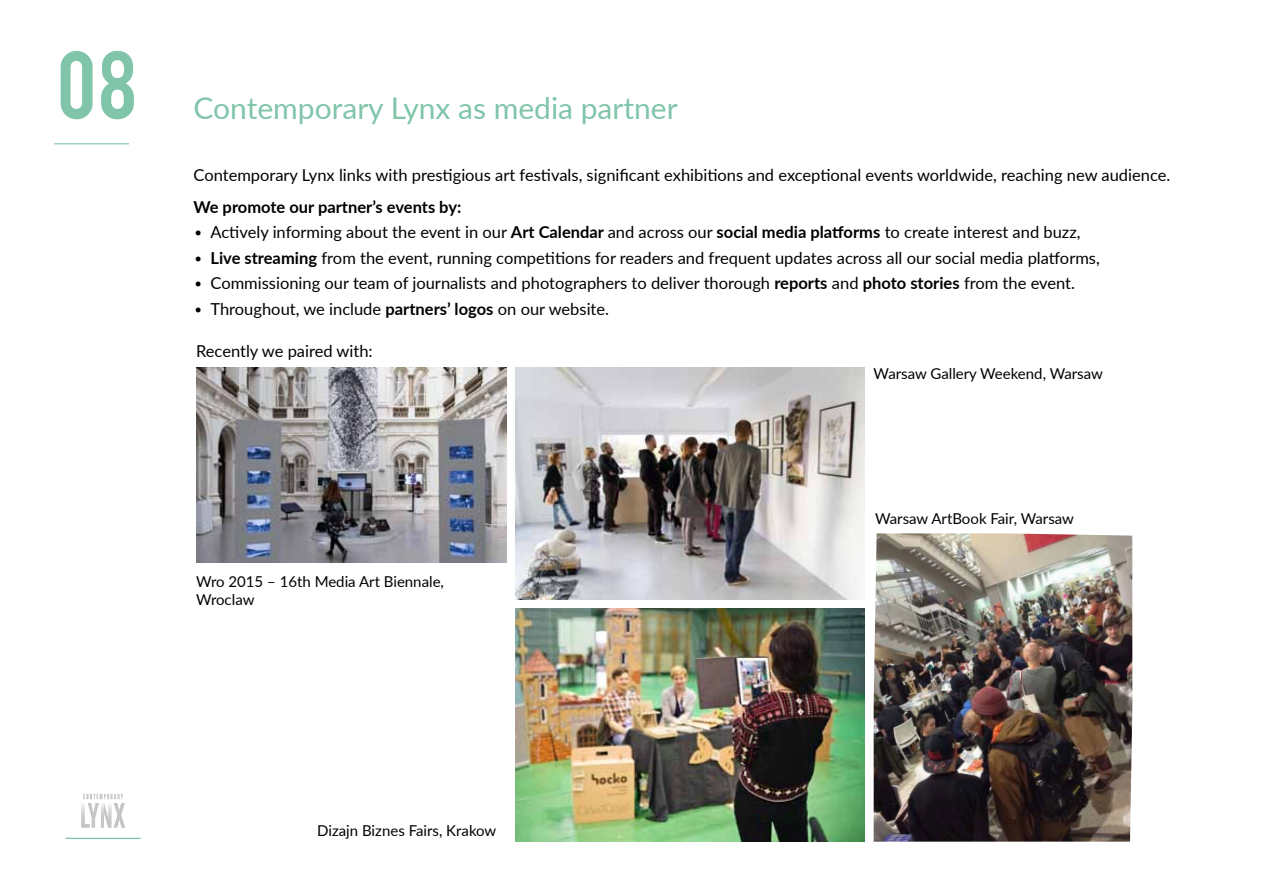
<style>
.page{position:relative;width:1263px;height:893px;background:#fff}
.page>*{position:absolute;margin:0;border:0;box-sizing:border-box;transform-origin:0 0}
.t1{font:75px "Bebas";color:#80c5a9}
.t2{font:30px "Lato";color:#80c5a9}
.t3{font:16.5px "Lato";color:#000}
.t4{font:700 16.5px "Lato";color:#000}
.t5{font:15px/18px "Lato";color:#000}
.t6{font:15px "Lato";letter-spacing:-.03em;color:#000}
.s1{font-weight:300}
.s2{font-weight:700}
</style>
<div class="page">
<hr style="left:54px;top:143px;width:75px;height:1px;background:#80c5a9">
<hr style="left:66px;top:838px;width:75px;height:1px;background:#80c5a9">
<svg style="left:81px;top:794px;width:44px;height:33px"></svg>
<img style="left:874px;top:533px;width:258px;height:309px">
<img style="left:196px;top:367px;width:311px;height:195px">
<img style="left:516px;top:367px;width:348px;height:233px">
<img style="left:516px;top:608px;width:348px;height:233px">
<h1 class="t1" style="left:57px;top:31px;width:82px">08</h1>
<h2 class="t2" style="left:193px;top:86px;width:486px">Contemporary Lynx as media partner</h2>
<p class="t3" style="left:193px;top:163px;width:978px">Contemporary Lynx links with prestigious art festivals, significant exhibitions and exceptional events worldwide, reaching new audience.</p>
<p class="t4" style="left:193px;top:195px;width:269px">We promote our partner’s events by:</p>
<p class="t3" style="left:193px;top:220px;width:889px"><span class="s1">•</span> Actively informing about the event in our <span class="s2">Art Calendar</span> and across our <span class="s2">social media platforms</span> to create interest and buzz,</p>
<p class="t3" style="left:193px;top:246px;width:908px"><span class="s1">•</span> <span class="s2">Live streaming</span> from the event, running competitions for readers and frequent updates across all our social media platforms,</p>
<p class="t3" style="left:193px;top:271px;width:883px"><span class="s1">•</span> Commissioning our team of journalists and photographers to deliver thorough <span class="s2">reports</span> and <span class="s2">photo stories</span> from the event.</p>
<p class="t3" style="left:193px;top:297px;width:417px"><span class="s1">•</span> Throughout, we include <span class="s2">partners’ logos</span> on our website.</p>
<p class="t3" style="left:196px;top:339px;width:178px">Recently we paired with:</p>
<p class="t5" style="left:196px;top:572px;width:249px">Wro 2015 – 16th Media Art Biennale,<br>Wroclaw</p>
<p class="t5" style="left:874px;top:364px;width:231px">Warsaw Gallery Weekend, Warsaw</p>
<p class="t6" style="left:875px;top:508px;width:200px">Warsaw ArtBook Fair, Warsaw</p>
<p class="t5" style="left:317px;top:821px;width:181px">Dizajn Biznes Fairs, Krakow</p>
</div>
